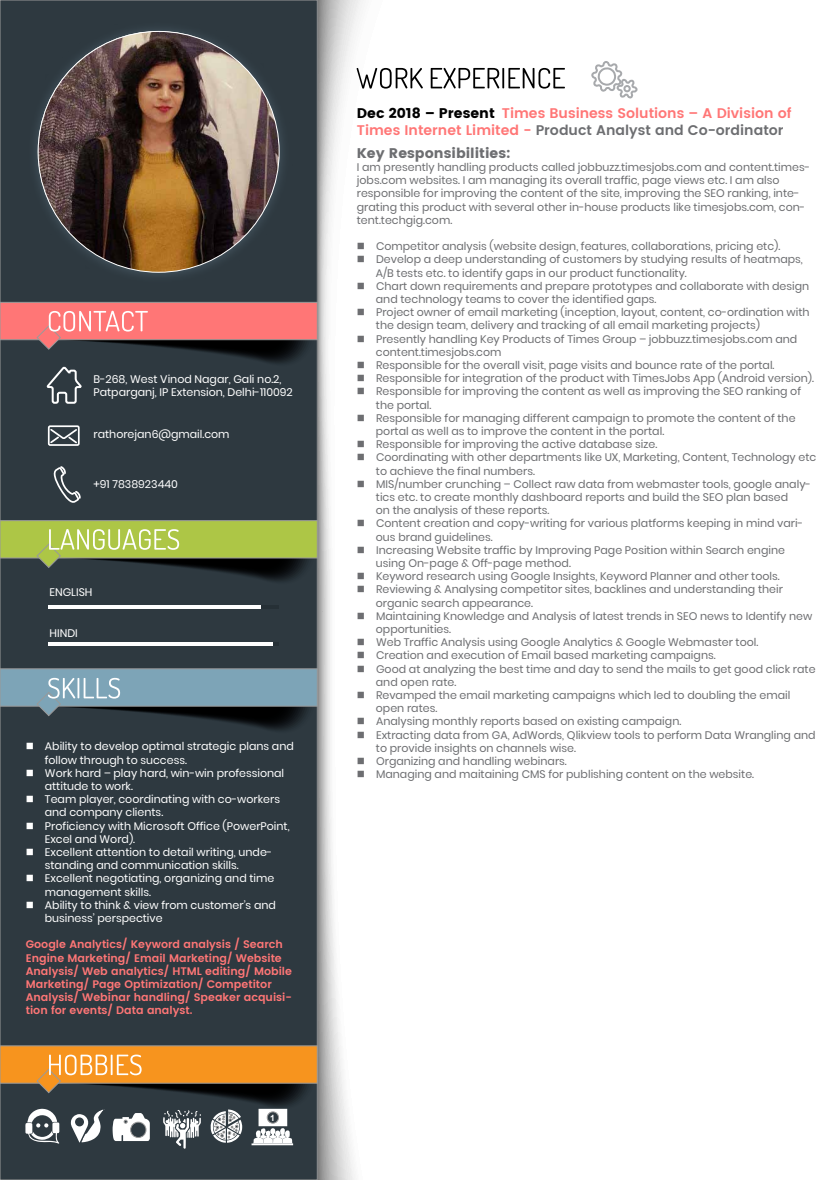
<style>
.page{position:relative;width:835px;height:1180px;background:#fff}
.page>*{position:absolute;margin:0;border:0;box-sizing:border-box;transform-origin:0 0}
.t1{font:600 14px/16.8px "Poppins";color:#ff7676}
.t2{font:14px "Poppins";color:#6d6e71}
.t3{font:11px/13.2px "Poppins";color:#6d6e71}
.t4{font:11px/13.2px "Poppins";color:#fff}
.t5{font:600 11px/13.2px "Poppins";color:#ff7676}
.t6{font:700 8.6px "Arial";color:#fff}
.s1{font-weight:400;color:#000}
.s2{color:#6d6e71}
</style>
<div class="page">
<svg style="left:317px;top:67px;width:248px;height:1113px"></svg>
<div style="left:0;top:0;width:317px;height:1180px;background:#2e3940"></div>
<div style="left:0;top:521px;width:317px;height:37px;background:#adc646;border:1px solid #999"></div>
<div style="left:0;top:669px;width:317px;height:37px;background:#7da4b7"></div>
<div style="left:0;top:1046px;width:317px;height:37px;background:#f7941e"></div>
<svg style="left:16px;top:670px;width:301px;height:64px"></svg>
<svg style="left:16px;top:521px;width:301px;height:64px"></svg>
<hr style="left:48px;top:605px;width:230px;height:3px;background:#d7d8d9">
<hr style="left:48px;top:605px;width:212px;height:3px;background:#fff">
<hr style="left:48px;top:642px;width:224px;height:4px;background:#fff">
<svg style="left:489px;top:68px;width:75px;height:21px"></svg>
<svg style="left:591px;top:61px;width:47px;height:38px"></svg>
<svg style="left:53px;top:475px;width:28px;height:28px"></svg>
<svg style="left:16px;top:1046px;width:301px;height:103px"></svg>
<div style="left:267px;top:1112px;width:11px;height:11px;background:#2e3940;border:1px solid #999;border-radius:50%"></div>
<img style="left:0;top:0;width:489px;height:475px">
<img style="left:38px;top:31px;width:241px;height:241px;border-radius:120px">
<p class="t4" style="left:93px;top:372px;width:201px">B-268, West Vinod Nagar, Gali no.2,<br>Patparganj, IP Extension, Delhi-110092</p>
<p class="t4" style="left:93px;top:428px;width:137px">rathorejan6@gmail.com</p>
<p class="t4" style="left:93px;top:477px;width:86px">+91 7838923440</p>
<p class="t4" style="left:49px;top:586px;width:44px">ENGLISH</p>
<p class="t4" style="left:49px;top:626px;width:30px">HINDI</p>
<p class="t4" style="left:45px;top:740px;width:250px;text-indent:-19px">■ Ability to develop optimal strategic plans and follow through to success.</p>
<p class="t4" style="left:45px;top:766px;width:241px;text-indent:-19px">■ Work hard – play hard, win-win professional attitude to work.</p>
<p class="t4" style="left:45px;top:793px;width:237px;text-indent:-19px">■ Team player, coordinating with co-workers and company clients.</p>
<p class="t4" style="left:45px;top:819px;width:246px;text-indent:-19px">■ Proficiency with Microsoft Office (PowerPoint,<br>Excel and Word).</p>
<p class="t4" style="left:45px;top:845px;width:229px;text-indent:-19px">■ Excellent attention to detail writing, unde&shy;standing and communication skills.</p>
<p class="t4" style="left:45px;top:872px;width:231px;text-indent:-19px">■ Excellent negotiating, organizing and time management skills.</p>
<p class="t4" style="left:45px;top:898px;width:232px;text-indent:-19px">■ Ability to think &amp; view from customer’s and business’ perspective</p>
<p class="t5" style="left:26px;top:938px;width:268px">Google Analytics/ Keyword analysis / Search Engine Marketing/ Email Marketing/ Website Analysis/ Web analytics/ HTML editing/ Mobile Marketing/ Page Optimization/ Competitor Analysis/ Webinar handling/ Speaker acquisi&shy;tion for events/ Data analyst.</p>
<p class="t6" style="left:270px;top:1111px;width:6px">1</p>
<p class="t1" style="left:357px;top:105px;width:436px"><span class="s1">Dec 2018 – Present</span> Times Business Solutions – A Division of<br>Times Internet Limited - <span class="s2">Product Analyst and Co-ordinator</span></p>
<p class="t2" style="left:357px;top:145px;width:155px">Key Responsibilities:</p>
<p class="t3" style="left:357px;top:161px;width:455px">I am presently handling products called jobbuzz.timesjobs.com and content.times&shy;jobs.com websites. I am managing its overall traffic, page views etc. I am also responsible for improving the content of the site, improving the SEO ranking, inte&shy;grating this product with several other in-house products like timesjobs.com, con&shy;tent.techgig.com.</p>
<p class="t3" style="left:357px;top:240px;width:425px">■ Competitor analysis (website design, features, collaborations, pricing etc).</p>
<p class="t3" style="left:376px;top:253px;width:428px;text-indent:-19px">■ Develop a deep understanding of customers by studying results of heatmaps,<br>A/B tests etc. to identify gaps in our product functionality.</p>
<p class="t3" style="left:376px;top:279px;width:434px;text-indent:-19px">■ Chart down requirements and prepare prototypes and collaborate with design and technology teams to cover the identified gaps.</p>
<p class="t3" style="left:376px;top:306px;width:435px;text-indent:-19px">■ Project owner of email marketing (inception, layout, content, co-ordination with the design team, delivery and tracking of all email marketing projects)</p>
<p class="t3" style="left:376px;top:332px;width:423px;text-indent:-19px">■ Presently handling Key Products of Times Group – jobbuzz.timesjobs.com and content.timesjobs.com</p>
<p class="t3" style="left:357px;top:359px;width:419px">■ Responsible for the overall visit, page visits and bounce rate of the portal.</p>
<p class="t3" style="left:357px;top:372px;width:458px">■ Responsible for integration of the product with TimesJobs App (Android version).</p>
<p class="t3" style="left:376px;top:385px;width:426px;text-indent:-19px">■ Responsible for improving the content as well as improving the SEO ranking of the portal.</p>
<p class="t3" style="left:376px;top:411px;width:421px;text-indent:-19px">■ Responsible for managing different campaign to promote the content of the portal as well as to improve the content in the portal.</p>
<p class="t3" style="left:357px;top:438px;width:302px">■ Responsible for improving the active database size.</p>
<p class="t3" style="left:376px;top:451px;width:442px;text-indent:-19px">■ Coordinating with other departments like UX, Marketing, Content, Technology etc to achieve the final numbers.</p>
<p class="t3" style="left:376px;top:477px;width:436px;text-indent:-19px">■ MIS/number crunching – Collect raw data from webmaster tools, google analy&shy;tics etc. to create monthly dashboard reports and build the SEO plan based<br>on the analysis of these reports.</p>
<p class="t3" style="left:376px;top:517px;width:428px;text-indent:-19px">■ Content creation and copy-writing for various platforms keeping in mind vari&shy;ous brand guidelines.</p>
<p class="t3" style="left:376px;top:543px;width:410px;text-indent:-19px">■ Increasing Website traffic by Improving Page Position within Search engine using On-page &amp; Off-page method.</p>
<p class="t3" style="left:357px;top:570px;width:424px">■ Keyword research using Google Insights, Keyword Planner and other tools.</p>
<p class="t3" style="left:376px;top:583px;width:408px;text-indent:-19px">■ Reviewing &amp; Analysing competitor sites, backlines and understanding their organic search appearance.</p>
<p class="t3" style="left:376px;top:609px;width:438px;text-indent:-19px">■ Maintaining Knowledge and Analysis of latest trends in SEO news to Identify new opportunities.</p>
<p class="t3" style="left:357px;top:636px;width:403px">■ Web Traffic Analysis using Google Analytics &amp; Google Webmaster tool.</p>
<p class="t3" style="left:357px;top:649px;width:360px">■ Creation and execution of Email based marketing campaigns.</p>
<p class="t3" style="left:376px;top:662px;width:441px;text-indent:-19px">■ Good at analyzing the best time and day to send the mails to get good click rate and open rate.</p>
<p class="t3" style="left:376px;top:689px;width:416px;text-indent:-19px">■ Revamped the email marketing campaigns which led to doubling the email open rates.</p>
<p class="t3" style="left:357px;top:715px;width:326px">■ Analysing monthly reports based on existing campaign.</p>
<p class="t3" style="left:376px;top:728px;width:441px;text-indent:-19px">■ Extracting data from GA, AdWords, Qlikview tools to perform Data Wrangling and to provide insights on channels wise.</p>
<p class="t3" style="left:357px;top:755px;width:211px">■ Organizing and handling webinars.</p>
<p class="t3" style="left:357px;top:768px;width:398px">■ Managing and maitaining CMS for publishing content on the website.</p>
</div>
